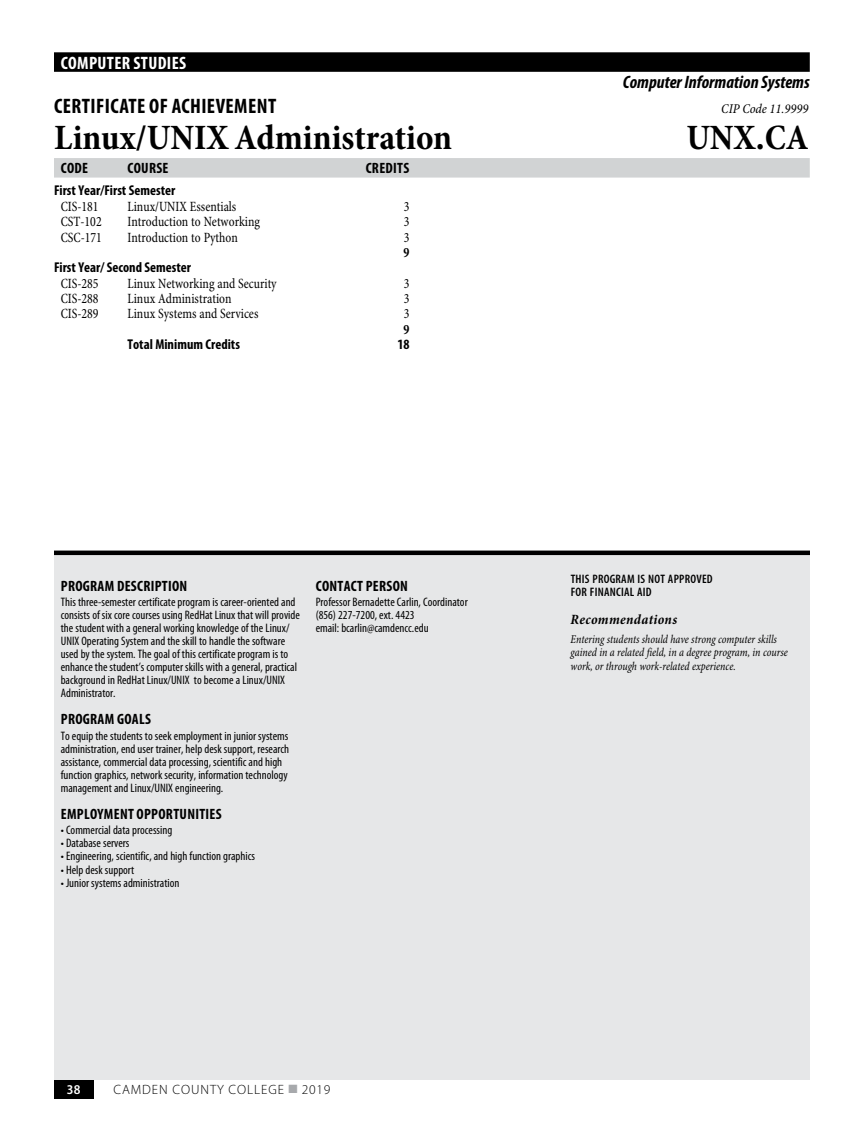
<style>
.page{position:relative;width:864px;height:1134px;background:#fff}
.page>*{position:absolute;margin:0;border:0;box-sizing:border-box;transform-origin:0 0}
.t1{font:700 condensed 36px "Minion Pro";color:#000}
.t2{font:700 condensed 21px "Myriad Pro";letter-spacing:.02em;color:#000}
.t3{font:italic 700 condensed 18px "Myriad Pro";color:#000}
.t4{font:700 condensed 18px "Myriad Pro";letter-spacing:.02em;color:#fff}
.t5{font:700 condensed 15px "Myriad Pro";letter-spacing:.02em;color:#000}
.t6{font:condensed 14.25px "Minion Pro";color:#000;scale:.9 1}
.t7{font:700 condensed 14.25px "Myriad Pro";color:#000}
.t8{font:italic 700 condensed 14.25px "Minion Pro";letter-spacing:.025em;color:#000}
.t9{font:700 condensed 14.25px "Minion Pro";color:#000;scale:.9 1}
.t10{font:300 13.5px "Myriad Pro";letter-spacing:.07em;color:#000}
.t11{font:italic condensed 13.5px "Minion Pro";color:#000}
.t12{font:600 semi-condensed 13.5px "Myriad Pro";color:#fff}
.t13{font:condensed 12.3px/13px "Myriad Pro";color:#000}
.t14{font:600 condensed 12.3px/13px "Myriad Pro";letter-spacing:.02em;color:#000}
.t15{font:italic condensed 12px/13.5px "Minion Pro";color:#000;scale:.9 1}
.s1{color:#a7a9ac}
</style>
<div class="page">
<div style="left:54px;top:1080px;width:39px;height:18px;background:#000"></div>
<div style="left:54px;top:555px;width:756px;height:525px;background:#e6e7e8"></div>
<hr style="left:54px;top:551px;width:756px;height:4px;background:#000">
<div style="left:54px;top:52px;width:756px;height:20px;background:#000"></div>
<div style="left:54px;top:158px;width:756px;height:20px;background:#d1d3d4"></div>
<h3 class="t4" style="left:61px;top:52px;width:127px">COMPUTER STUDIES</h3>
<h3 class="t3" style="left:623px;top:71px;width:188px">Computer Information Systems</h3>
<h2 class="t2" style="left:54px;top:92px;width:224px">CERTIFICATE OF ACHIEVEMENT</h2>
<p class="t11" style="left:721px;top:100px;width:89px">CIP Code 11.9999</p>
<h1 class="t1" style="left:54px;top:115px;width:400px">Linux/UNIX Administration</h1>
<h1 class="t1" style="left:686px;top:115px;width:124px">UNX.CA</h1>
<p class="t5" style="left:61px;top:159px;width:29px">CODE</p>
<p class="t5" style="left:127px;top:159px;width:43px">COURSE</p>
<p class="t5" style="left:366px;top:159px;width:45px">CREDITS</p>
<p class="t7" style="left:54px;top:182px;width:123px">First Year/First Semester</p>
<p class="t6" style="left:61px;top:198px;width:44px">CIS-181</p>
<p class="t6" style="left:128px;top:198px;width:123px">Linux/UNIX Essentials</p>
<p class="t6" style="left:404px;top:198px;width:8px">3</p>
<p class="t6" style="left:61px;top:213px;width:47px">CST-102</p>
<p class="t6" style="left:128px;top:213px;width:149px">Introduction to Networking</p>
<p class="t6" style="left:404px;top:213px;width:8px">3</p>
<p class="t6" style="left:61px;top:228px;width:47px">CSC-171</p>
<p class="t6" style="left:128px;top:228px;width:124px">Introduction to Python</p>
<p class="t6" style="left:404px;top:228px;width:8px">3</p>
<p class="t9" style="left:404px;top:244px;width:8px">9</p>
<p class="t7" style="left:54px;top:259px;width:139px">First Year/ Second Semester</p>
<p class="t6" style="left:61px;top:275px;width:44px">CIS-285</p>
<p class="t6" style="left:128px;top:275px;width:167px">Linux Networking and Security</p>
<p class="t6" style="left:404px;top:275px;width:8px">3</p>
<p class="t6" style="left:61px;top:290px;width:44px">CIS-288</p>
<p class="t6" style="left:128px;top:290px;width:117px">Linux Administration</p>
<p class="t6" style="left:404px;top:290px;width:8px">3</p>
<p class="t6" style="left:61px;top:305px;width:44px">CIS-289</p>
<p class="t6" style="left:128px;top:305px;width:147px">Linux Systems and Services</p>
<p class="t6" style="left:404px;top:305px;width:8px">3</p>
<p class="t9" style="left:404px;top:321px;width:8px">9</p>
<p class="t7" style="left:128px;top:335px;width:114px">Total Minimum Credits</p>
<p class="t7" style="left:397px;top:335px;width:14px">18</p>
<p class="t5" style="left:61px;top:576px;width:128px">PROGRAM DESCRIPTION</p>
<p class="t13" style="left:61px;top:595px;width:241px">This three-semester certificate program is career-oriented and consists of six core courses using RedHat Linux that will provide the student with a general working knowledge of the Linux/ UNIX Operating System and the skill to handle the software used by the system. The goal of this certificate program is to enhance the student’s computer skills with a general, practical background in RedHat Linux/UNIX to become a Linux/UNIX Administrator.</p>
<p class="t5" style="left:61px;top:710px;width:92px">PROGRAM GOALS</p>
<p class="t13" style="left:61px;top:729px;width:230px">To equip the students to seek employment in junior systems administration, end user trainer, help desk support, research assistance, commercial data processing, scientific and high function graphics, network security, information technology management and Linux/UNIX engineering.</p>
<p class="t5" style="left:61px;top:805px;width:162px">EMPLOYMENT OPPORTUNITIES</p>
<p class="t13" style="left:61px;top:824px;width:113px">• Commercial data processing</p>
<p class="t13" style="left:61px;top:837px;width:70px">• Database servers</p>
<p class="t13" style="left:61px;top:850px;width:196px">• Engineering, scientific, and high function graphics</p>
<p class="t13" style="left:61px;top:863px;width:75px">• Help desk support</p>
<p class="t13" style="left:61px;top:876px;width:120px">• Junior systems administration</p>
<p class="t5" style="left:316px;top:576px;width:94px">CONTACT PERSON</p>
<p class="t13" style="left:316px;top:595px;width:154px">Professor Bernadette Carlin, Coordinator (856) 227-7200, ext. 4423<br>email: bcarlin@camdencc.edu</p>
<p class="t12" style="left:67px;top:1081px;width:15px">38</p>
<p class="t10" style="left:113px;top:1081px;width:218px">CAMDEN COUNTY COLLEGE <span class="s1">■</span> 2019</p>
<p class="t14" style="left:571px;top:572px;width:143px">THIS PROGRAM IS NOT APPROVED<br>FOR FINANCIAL AID</p>
<p class="t8" style="left:571px;top:611px;width:108px">Recommendations</p>
<p class="t15" style="left:571px;top:633px;width:243px">Entering students should have strong computer skills gained in a related field, in a degree program, in course work, or through work-related experience.</p>
</div>
